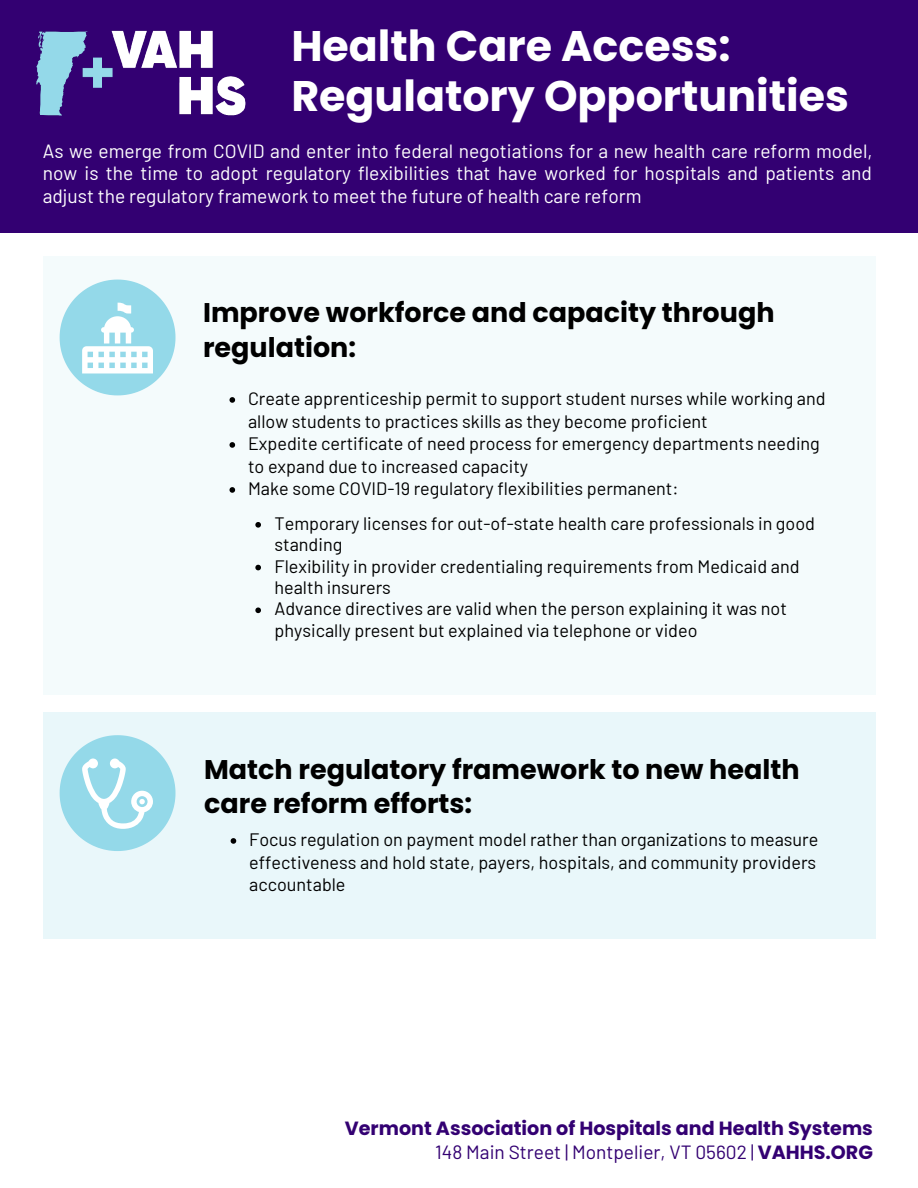
<style>
.page{position:relative;width:918px;height:1188px;background:#fff}
.page>*{position:absolute;margin:0;border:0;box-sizing:border-box;transform-origin:0 0}
.t1{font:700 42.75px/50.7px "Poppins";color:#fff}
.t2{font:700 27px/34.8px "Poppins";color:#000}
.t3{font:19.2px/22.5px "Barlow";color:#fff;text-align:justify}
.t4{font:700 19.2px "Poppins";color:#330072}
.t5{font:19.2px "Barlow";color:#330072}
.t6{font:18px/22.5px "Barlow";color:#000}
.s1{font-family:"Poppins";font-weight:700}
</style>
<div class="page">
<div style="left:0;top:0;width:918px;height:233px;background:#330072"></div>
<img style="left:36px;top:30px;width:210px;height:86px">
<div style="left:43px;top:256px;width:832px;height:439px;background:#f4fbfc"></div>
<svg style="left:60px;top:280px;width:116px;height:115px"></svg>
<svg style="left:230px;top:397px;width:5px;height:6px"></svg>
<svg style="left:230px;top:442px;width:5px;height:6px"></svg>
<svg style="left:230px;top:487px;width:5px;height:6px"></svg>
<div style="left:43px;top:712px;width:832px;height:226px;background:#e9f7fa"></div>
<svg style="left:60px;top:735px;width:116px;height:116px"></svg>
<svg style="left:231px;top:838px;width:5px;height:6px"></svg>
<svg style="left:255px;top:522px;width:6px;height:6px"></svg>
<svg style="left:255px;top:565px;width:6px;height:5px"></svg>
<svg style="left:255px;top:608px;width:6px;height:5px"></svg>
<h1 class="t1" style="left:291px;top:21px;width:559px">Health Care Access:<br>Regulatory Opportunities</h1>
<p class="t3" style="left:43px;top:138px;width:831px">As we emerge from COVID and enter into federal negotiations for a new health care reform model, now is the time to adopt regulatory flexibilities that have worked for hospitals and patients and adjust the regulatory framework to meet the future of health care reform</p>
<h2 class="t2" style="left:203px;top:295px;width:573px">Improve workforce and capacity through regulation:</h2>
<p class="t6" style="left:248px;top:386px;width:579px">Create apprenticeship permit to support student nurses while working and allow students to practices skills as they become proficient<br>Expedite certificate of need process for emergency departments needing to expand due to increased capacity<br>Make some COVID-19 regulatory flexibilities permanent:</p>
<p class="t6" style="left:274px;top:511px;width:542px;line-height:21.3px">Temporary licenses for out-of-state health care professionals in good standing<br>Flexibility in provider credentialing requirements from Medicaid and health insurers<br>Advance directives are valid when the person explaining it was not physically present but explained via telephone or video</p>
<h2 class="t2" style="left:204px;top:752px;width:597px">Match regulatory framework to new health care reform efforts:</h2>
<p class="t6" style="left:249px;top:827px;width:571px;text-align:justify">Focus regulation on payment model rather than organizations to measure effectiveness and hold state, payers, hospitals, and community providers accountable</p>
<p class="t4" style="left:345px;top:1117px;width:530px">Vermont Association of Hospitals and Health Systems</p>
<p class="t5" style="left:435px;top:1138px;width:439px">148 Main Street | Montpelier, VT 05602 | <span class="s1">VAHHS.ORG</span></p>
</div>
